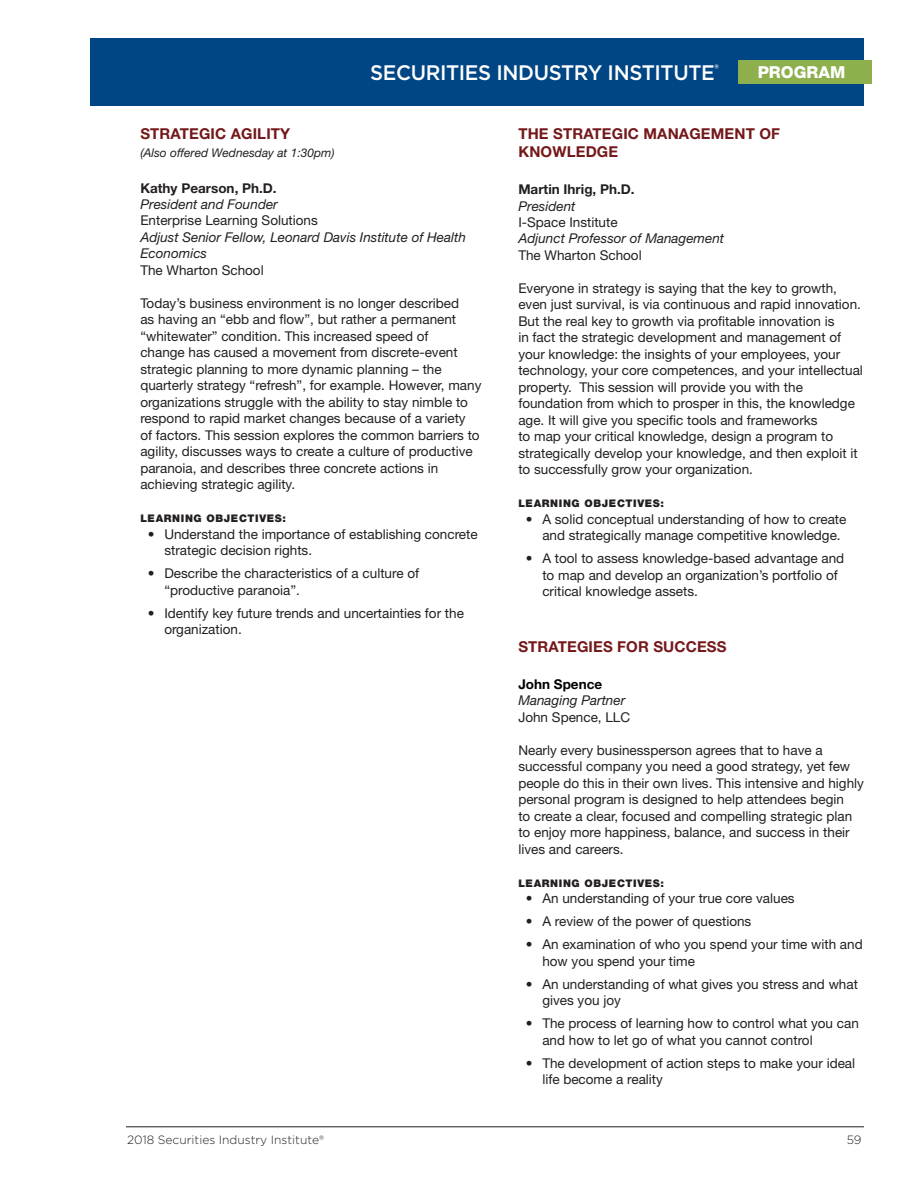
<style>
.page{position:relative;width:918px;height:1188px;background:#fff}
.page>*{position:absolute;margin:0;border:0;box-sizing:border-box;transform-origin:0 0}
.t1{font:500 21px "Gotham";letter-spacing:-.02em;color:#fff}
.t2{font:800 16.5px "Helvetica Neue LT Std";color:#fff}
.Sessions_Wednesday{font:700 15px/18px "Helvetica Neue LT Std";letter-spacing:.01em;color:#74181a}
.description{font:13.5px/16.5px "Helvetica Neue LT Std";color:#231f20}
.BULLET_DESCRIPTION{font:13.5px/16.5px "Helvetica Neue LT Std";color:#231f20}
.speaker_title{font:italic 13.5px/16.5px "Helvetica Neue LT Std";color:#231f20}
.speaker_firm{font:13.5px "Helvetica Neue LT Std";color:#231f20}
.speaker_name{font:700 13.5px "Helvetica Neue LT Std";color:#231f20}
.speaker_name-2{font:700 13.5px "Helvetica Neue LT Std";color:#000}
.t3{font:300 12px "Gotham";color:#231f20}
.Room_Name{font:italic 12px "Helvetica Neue LT Std";color:#231f20}
.PRESENTERS___learnin{font:900 10.5px "Helvetica Neue LT Std";letter-spacing:.06em;color:#231f20}
</style>
<div class="page">
<div style="left:90px;top:38px;width:774px;height:68px;background:#004684"></div>
<hr style="left:126px;top:1126px;width:738px;height:1px;background:#231f20">
<div style="left:739px;top:60px;width:133px;height:24px;background:#8daf4c"></div>
<h1 class="t1" style="left:370px;top:59px;width:350px">SECURITIES INDUSTRY INSTITUTE<sup>®</sup></h1>
<p class="t2" style="left:758px;top:62px;width:89px">PROGRAM</p>
<p class="Sessions_Wednesday" style="left:140px;top:124px;width:151px">STRATEGIC AGILITY</p>
<p class="Room_Name" style="left:140px;top:145px;width:196px">(Also offered Wednesday at 1:30pm)</p>
<p class="speaker_name" style="left:140px;top:180px;width:138px">Kathy Pearson, Ph.D.</p>
<p class="speaker_title" style="left:140px;top:196px;width:139px">President and Founder</p>
<p class="speaker_firm" style="left:140px;top:213px;width:179px">Enterprise Learning Solutions</p>
<p class="speaker_title" style="left:140px;top:229px;width:327px">Adjust Senior Fellow, Leonard Davis Institute of Health<br>Economics</p>
<p class="speaker_firm" style="left:140px;top:262px;width:125px">The Wharton School</p>
<p class="description" style="left:140px;top:294px;width:343px">Today’s business environment is no longer described<br>as having an “ebb and flow”, but rather a permanent “whitewater” condition. This increased speed of<br>change has caused a movement from discrete-event strategic planning to more dynamic planning – the quarterly strategy “refresh”, for example. However, many organizations struggle with the ability to stay nimble to respond to rapid market changes because of a variety<br>of factors. This session explores the common barriers to agility, discusses ways to create a culture of productive paranoia, and describes three concrete actions in achieving strategic agility.</p>
<p class="PRESENTERS___learnin" style="left:140px;top:512px;width:147px">LEARNING OBJECTIVES:</p>
<p class="BULLET_DESCRIPTION" style="left:164px;top:525px;width:315px;text-indent:-16px">• Understand the importance of establishing concrete strategic decision rights.</p>
<p class="BULLET_DESCRIPTION" style="left:164px;top:565px;width:256px;text-indent:-16px">• Describe the characteristics of a culture of “productive paranoia”.</p>
<p class="BULLET_DESCRIPTION" style="left:164px;top:604px;width:301px;text-indent:-16px">• Identify key future trends and uncertainties for the organization.</p>
<p class="Sessions_Wednesday" style="left:518px;top:124px;width:263px">THE STRATEGIC MANAGEMENT OF<br>KNOWLEDGE</p>
<p class="speaker_name" style="left:518px;top:181px;width:118px">Martin Ihrig, Ph.D.</p>
<p class="speaker_title" style="left:518px;top:198px;width:59px">President</p>
<p class="speaker_firm" style="left:518px;top:214px;width:101px">I-Space Institute</p>
<p class="speaker_title" style="left:518px;top:230px;width:207px">Adjunct Professor of Management</p>
<p class="speaker_firm" style="left:518px;top:247px;width:125px">The Wharton School</p>
<p class="description" style="left:518px;top:279px;width:346px">Everyone in strategy is saying that the key to growth, even just survival, is via continuous and rapid innovation.<br>But the real key to growth via profitable innovation is<br>in fact the strategic development and management of your knowledge: the insights of your employees, your technology, your core competences, and your intellectual property. This session will provide you with the foundation from which to prosper in this, the knowledge age. It will give you specific tools and frameworks<br>to map your critical knowledge, design a program to strategically develop your knowledge, and then exploit it to successfully grow your organization.</p>
<p class="PRESENTERS___learnin" style="left:518px;top:497px;width:147px">LEARNING OBJECTIVES:</p>
<p class="BULLET_DESCRIPTION" style="left:542px;top:510px;width:306px;text-indent:-16px">• A solid conceptual understanding of how to create and strategically manage competitive knowledge.</p>
<p class="BULLET_DESCRIPTION" style="left:542px;top:550px;width:303px;text-indent:-16px">• A tool to assess knowledge-based advantage and to map and develop an organization’s portfolio of critical knowledge assets.</p>
<p class="Sessions_Wednesday" style="left:518px;top:637px;width:210px">STRATEGIES FOR SUCCESS</p>
<p class="speaker_name-2" style="left:518px;top:676px;width:85px">John Spence</p>
<p class="speaker_title" style="left:518px;top:692px;width:108px">Managing Partner</p>
<p class="speaker_firm" style="left:518px;top:709px;width:113px">John Spence, LLC</p>
<p class="description" style="left:518px;top:741px;width:347px">Nearly every businessperson agrees that to have a successful company you need a good strategy, yet few people do this in their own lives. This intensive and highly personal program is designed to help attendees begin<br>to create a clear, focused and compelling strategic plan to enjoy more happiness, balance, and success in their lives and careers.</p>
<p class="PRESENTERS___learnin" style="left:518px;top:877px;width:147px">LEARNING OBJECTIVES:</p>
<p class="BULLET_DESCRIPTION" style="left:526px;top:890px;width:270px">• An understanding of your true core values</p>
<p class="BULLET_DESCRIPTION" style="left:526px;top:913px;width:227px">• A review of the power of questions</p>
<p class="BULLET_DESCRIPTION" style="left:542px;top:936px;width:322px;text-indent:-16px">• An examination of who you spend your time with and how you spend your time</p>
<p class="BULLET_DESCRIPTION" style="left:542px;top:975px;width:317px;text-indent:-16px">• An understanding of what gives you stress and what gives you joy</p>
<p class="BULLET_DESCRIPTION" style="left:542px;top:1015px;width:318px;text-indent:-16px">• The process of learning how to control what you can and how to let go of what you cannot control</p>
<p class="BULLET_DESCRIPTION" style="left:542px;top:1054px;width:314px;text-indent:-16px">• The development of action steps to make your ideal life become a reality</p>
<p class="t3" style="left:127px;top:1132px;width:198px">2018 Securities Industry Institute®</p>
<p class="t3" style="left:847px;top:1132px;width:16px">59</p>
</div>
